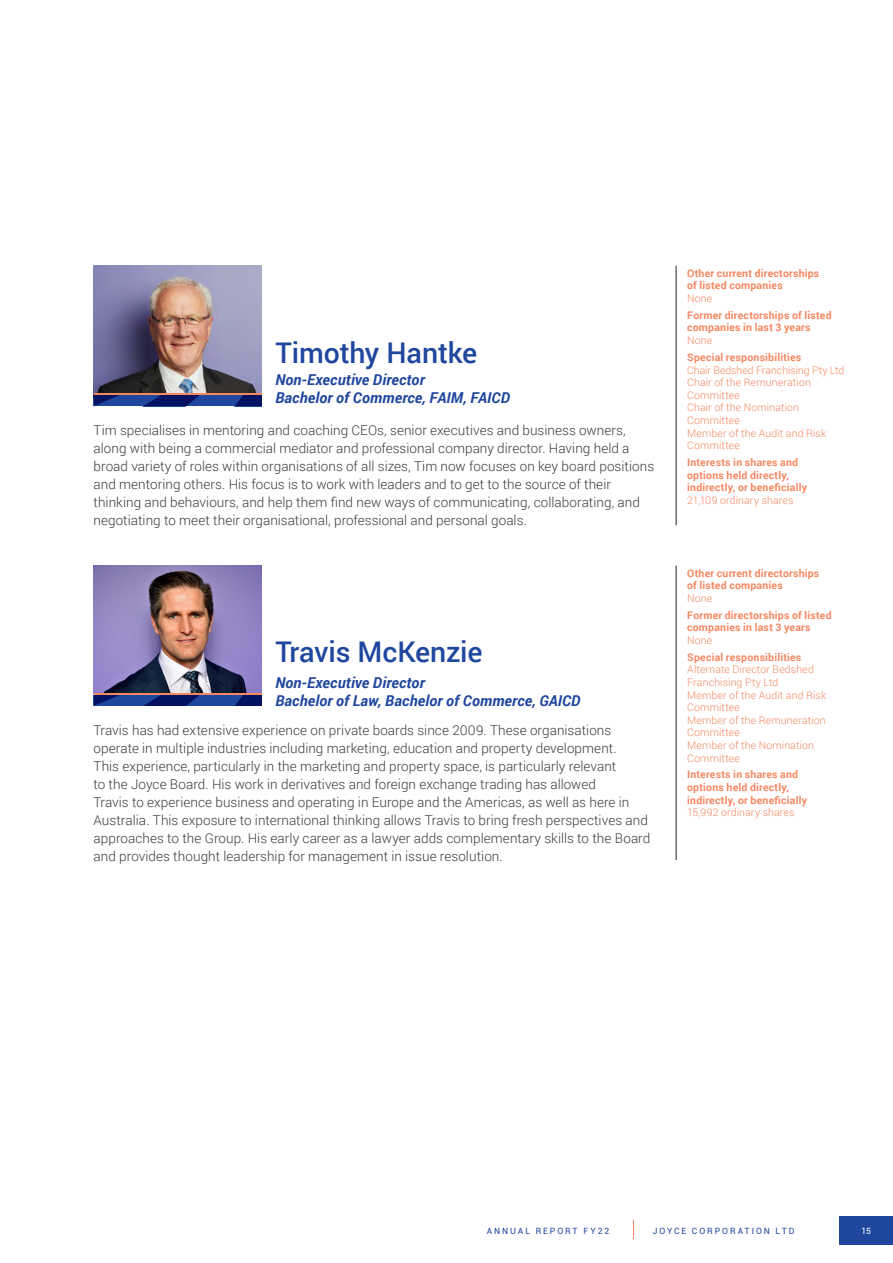
<style>
.page{position:relative;width:893px;height:1263px;background:#fff}
.page>*{position:absolute;margin:0;border:0;box-sizing:border-box;transform-origin:0 0}
.NameMember{font:500 28.5px "Roboto";letter-spacing:-.005em;color:#20479e}
.Credentials{font:italic 700 15px/18px "Roboto";letter-spacing:.01em;color:#20479e}
.Bios{font:300 13.5px/18px "Roboto";letter-spacing:.005em;color:#3b3c3d}
.SubHeadsOrange{font:700 10.5px/12.6px "Roboto";letter-spacing:.02em;color:#f58761}
.InfoOrange{font:300 10.5px/12.6px "Roboto";letter-spacing:.015em;color:#f58761}
.BlueHeader{font:300 10.5px/12.6px "Roboto";letter-spacing:.01em;color:#f58761}
.t1{font:8.7px "Roboto";letter-spacing:.225em;color:#20479e}
.t2{font:8.7px "Roboto";color:#fff}
</style>
<div class="page">
<div style="left:839px;top:1216px;width:54px;height:29px;background:#20479e"></div>
<svg style="left:633px;top:1219px;width:1px;height:20px"></svg>
<hr style="left:676px;top:266px;width:1px;height:259px;background:#231f20">
<img style="left:94px;top:266px;width:167px;height:127px">
<div style="left:94px;top:393px;width:167px;height:13px;background:#f58761"></div>
<svg style="left:94px;top:395px;width:167px;height:11px;background:#132f82"></svg>
<hr style="left:676px;top:566px;width:1px;height:294px;background:#231f20">
<img style="left:94px;top:566px;width:167px;height:127px">
<div style="left:94px;top:693px;width:167px;height:13px;background:#f58761"></div>
<svg style="left:94px;top:695px;width:167px;height:11px;background:#132f82"></svg>
<p class="NameMember" style="left:275px;top:332px;width:203px">Timothy Hantke</p>
<p class="Credentials" style="left:275px;top:370px;width:236px">Non-Executive Director<br>Bachelor of Commerce, FAIM, FAICD</p>
<p class="Bios" style="left:94px;top:421px;width:562px">Tim specialises in mentoring and coaching CEOs, senior executives and business owners, along with being a commercial mediator and professional company director. Having held a broad variety of roles within organisations of all sizes, Tim now focuses on key board positions and mentoring others. His focus is to work with leaders and to get to the source of their thinking and behaviours, and help them find new ways of communicating, collaborating, and negotiating to meet their organisational, professional and personal goals.</p>
<p class="NameMember" style="left:275px;top:632px;width:209px">Travis McKenzie</p>
<p class="Credentials" style="left:275px;top:673px;width:307px">Non-Executive Director<br>Bachelor of Law, Bachelor of Commerce, GAICD</p>
<p class="Bios" style="left:94px;top:721px;width:558px">Travis has had extensive experience on private boards since 2009. These organisations operate in multiple industries including marketing, education and property development.<br>This experience, particularly in the marketing and property space, is particularly relevant<br>to the Joyce Board. His work in derivatives and foreign exchange trading has allowed<br>Travis to experience business and operating in Europe and the Americas, as well as here in Australia. This exposure to international thinking allows Travis to bring fresh perspectives and approaches to the Group. His early career as a lawyer adds complementary skills to the Board and provides thought leadership for management in issue resolution.</p>
<p class="SubHeadsOrange" style="left:687px;top:266px;width:134px">Other current directorships of listed companies</p>
<p class="BlueHeader" style="left:687px;top:292px;width:27px">None</p>
<p class="SubHeadsOrange" style="left:687px;top:308px;width:146px">Former directorships of listed companies in last 3 years</p>
<p class="BlueHeader" style="left:687px;top:334px;width:27px">None</p>
<p class="SubHeadsOrange" style="left:687px;top:350px;width:116px">Special responsibilities</p>
<p class="BlueHeader" style="left:687px;top:363px;width:159px">Chair Bedshed Franchising Pty Ltd</p>
<p class="BlueHeader" style="left:687px;top:376px;width:125px">Chair of the Remuneration<br>Committee</p>
<p class="BlueHeader" style="left:687px;top:401px;width:113px">Chair of the Nomination<br>Committee</p>
<p class="BlueHeader" style="left:687px;top:426px;width:141px">Member of the Audit and Risk<br>Committee</p>
<p class="SubHeadsOrange" style="left:687px;top:455px;width:121px">Interests in shares and options held directly, indirectly, or beneficially</p>
<p class="BlueHeader" style="left:687px;top:493px;width:108px">21,109 ordinary shares</p>
<p class="SubHeadsOrange" style="left:687px;top:566px;width:134px">Other current directorships of listed companies</p>
<p class="InfoOrange" style="left:687px;top:591px;width:27px">None</p>
<p class="SubHeadsOrange" style="left:687px;top:608px;width:146px">Former directorships of listed companies in last 3 years</p>
<p class="InfoOrange" style="left:687px;top:633px;width:27px">None</p>
<p class="SubHeadsOrange" style="left:687px;top:650px;width:116px">Special responsibilities</p>
<p class="InfoOrange" style="left:687px;top:663px;width:128px">Alternate Director Bedshed<br>Franchising Pty Ltd</p>
<p class="InfoOrange" style="left:687px;top:688px;width:141px">Member of the Audit and Risk<br>Committee</p>
<p class="InfoOrange" style="left:687px;top:713px;width:140px">Member of the Remuneration<br>Committee</p>
<p class="InfoOrange" style="left:687px;top:738px;width:128px">Member of the Nomination<br>Committee</p>
<p class="SubHeadsOrange" style="left:687px;top:768px;width:121px">Interests in shares and options held directly, indirectly, or beneficially</p>
<p class="InfoOrange" style="left:687px;top:806px;width:109px">15,992 ordinary shares</p>
<p class="t1" style="left:487px;top:1224px;width:124px">ANNUAL REPORT FY22</p>
<p class="t1" style="left:653px;top:1224px;width:143px">JOYCE CORPORATION LTD</p>
<p class="t2" style="left:861px;top:1225px;width:11px">15</p>
</div>
